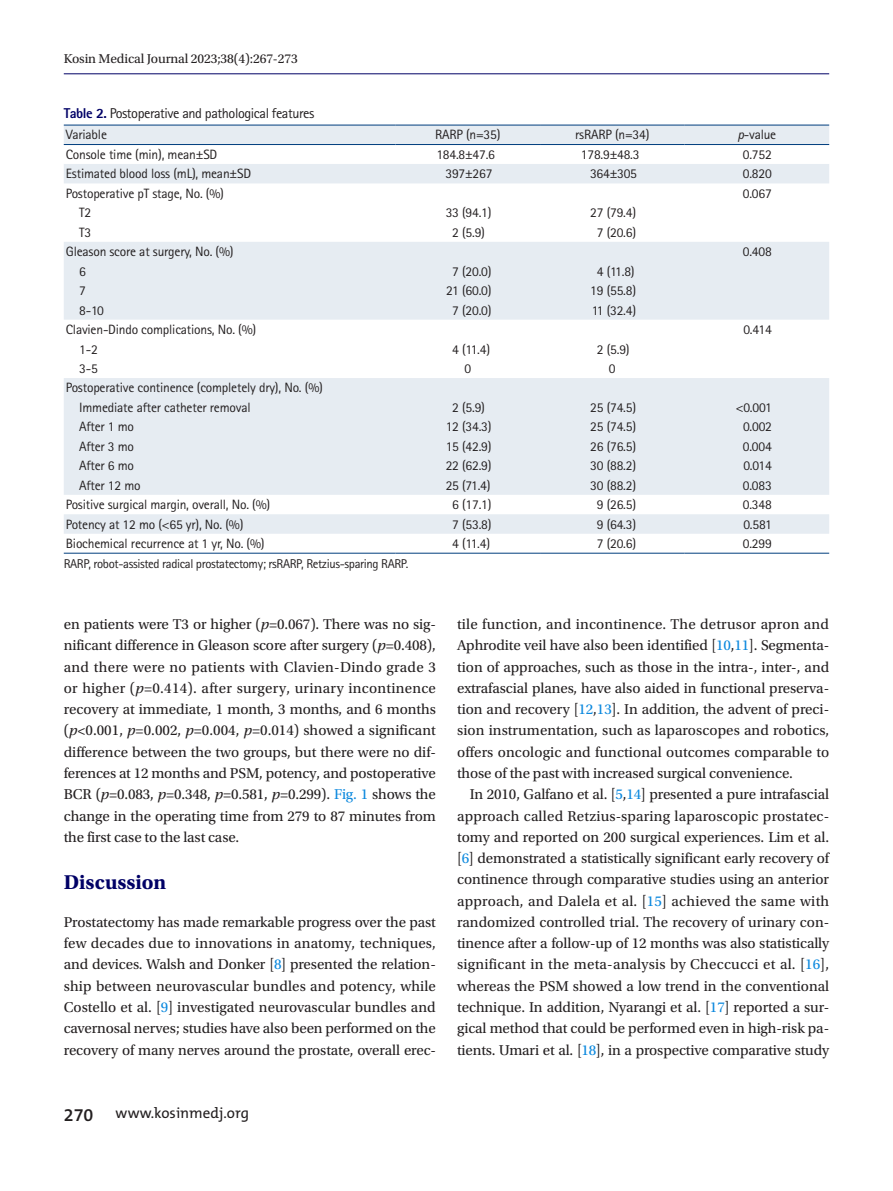
<style>
.page{position:relative;width:893px;height:1191px;background:#fff}
.page>*{position:absolute;margin:0;border:0;box-sizing:border-box;transform-origin:0 0}
.body-title{font:700 21px "Utopia Std";color:#006}
.body{font:15px/21.3px "Utopia Std";letter-spacing:-.01em;color:#231f20;text-align:justify}
.t1{font:15px "The Mix B W5 Plain";color:#231f20}
.table-caption{font:14.25px "Rotis Sans Serif Std";letter-spacing:-.03em;color:#231f20}
.tbody{font:13.5px "Rotis Sans Serif Std";letter-spacing:-.015em;color:#231f20}
.t2{font:13.5px "Utopia Std";letter-spacing:-.01em;color:#231f20}
.table-wrap-foot{font:12.75px "Rotis Sans Serif Std";letter-spacing:-.03em;color:#231f20}
.s1{font-weight:800;color:#006}
.s2{font-style:italic}
.s3{color:#0b88de}
.s4{font-family:"The Mix B W6";font-weight:600;font-size:18px}
</style>
<div class="page">
<div style="left:64px;top:126px;width:765px;height:18px;background:#e6ecf2"></div>
<svg style="left:64px;top:164px;width:765px;height:370px;fill:#e6ecf2"></svg>
<hr style="left:64px;top:553px;width:331px;height:1px;background:#003e7e">
<hr style="left:395px;top:553px;width:145px;height:1px;background:#003e7e">
<hr style="left:540px;top:553px;width:145px;height:1px;background:#003e7e">
<hr style="left:685px;top:553px;width:144px;height:1px;background:#003e7e">
<hr style="left:64px;top:125px;width:331px;height:1px;background:#003e7e">
<hr style="left:395px;top:125px;width:145px;height:1px;background:#003e7e">
<hr style="left:540px;top:125px;width:145px;height:1px;background:#003e7e">
<hr style="left:685px;top:125px;width:144px;height:1px;background:#003e7e">
<hr style="left:64px;top:144px;width:331px;height:1px;background:#003e7e">
<hr style="left:395px;top:144px;width:145px;height:1px;background:#003e7e">
<hr style="left:540px;top:144px;width:145px;height:1px;background:#003e7e">
<hr style="left:685px;top:144px;width:144px;height:1px;background:#003e7e">
<hr style="left:64px;top:73px;width:765px;height:1px;background:#006">
<p class="t2" style="left:64px;top:51px;width:235px">Kosin Medical Journal 2023;38(4):267-273</p>
<p class="table-caption" style="left:64px;top:105px;width:252px"><span class="s1">Table 2.</span> Postoperative and pathological features</p>
<p class="tbody" style="left:66px;top:127px;width:43px">Variable</p>
<p class="tbody" style="left:435px;top:127px;width:67px">RARP (n=35)</p>
<p class="tbody" style="left:575px;top:127px;width:76px">rsRARP (n=34)</p>
<p class="tbody" style="left:737px;top:127px;width:40px"><span class="s2">p</span>-value</p>
<p class="tbody" style="left:66px;top:146px;width:153px">Console time (min), mean±SD</p>
<p class="tbody" style="left:436px;top:146px;width:60px">184.8±47.6</p>
<p class="tbody" style="left:581px;top:146px;width:60px">178.9±48.3</p>
<p class="tbody" style="left:743px;top:146px;width:30px">0.752</p>
<p class="tbody" style="left:66px;top:166px;width:187px">Estimated blood loss (mL), mean±SD</p>
<p class="tbody" style="left:445px;top:166px;width:49px">397±267</p>
<p class="tbody" style="left:590px;top:166px;width:49px">364±305</p>
<p class="tbody" style="left:743px;top:166px;width:30px">0.820</p>
<p class="tbody" style="left:66px;top:185px;width:160px">Postoperative pT stage, No. (%)</p>
<p class="tbody" style="left:743px;top:185px;width:30px">0.067</p>
<p class="tbody" style="left:79px;top:205px;width:14px">T2</p>
<p class="tbody" style="left:446px;top:205px;width:47px">33 (94.1)</p>
<p class="tbody" style="left:590px;top:205px;width:47px">27 (79.4)</p>
<p class="tbody" style="left:79px;top:224px;width:14px">T3</p>
<p class="tbody" style="left:452px;top:224px;width:34px">2 (5.9)</p>
<p class="tbody" style="left:597px;top:224px;width:41px">7 (20.6)</p>
<p class="tbody" style="left:66px;top:244px;width:169px">Gleason score at surgery, No. (%)</p>
<p class="tbody" style="left:743px;top:244px;width:30px">0.408</p>
<p class="tbody" style="left:79px;top:263px;width:8px">6</p>
<p class="tbody" style="left:452px;top:263px;width:41px">7 (20.0)</p>
<p class="tbody" style="left:597px;top:263px;width:39px">4 (11.8)</p>
<p class="tbody" style="left:79px;top:283px;width:8px">7</p>
<p class="tbody" style="left:446px;top:283px;width:47px">21 (60.0)</p>
<p class="tbody" style="left:590px;top:283px;width:47px">19 (55.8)</p>
<p class="tbody" style="left:79px;top:302px;width:26px">8-10</p>
<p class="tbody" style="left:452px;top:302px;width:41px">7 (20.0)</p>
<p class="tbody" style="left:592px;top:302px;width:46px">11 (32.4)</p>
<p class="tbody" style="left:66px;top:321px;width:192px">Clavien-Dindo complications, No. (%)</p>
<p class="tbody" style="left:743px;top:321px;width:30px">0.414</p>
<p class="tbody" style="left:79px;top:341px;width:20px">1-2</p>
<p class="tbody" style="left:452px;top:341px;width:39px">4 (11.4)</p>
<p class="tbody" style="left:597px;top:341px;width:34px">2 (5.9)</p>
<p class="tbody" style="left:79px;top:360px;width:20px">3-5</p>
<p class="tbody" style="left:464px;top:360px;width:8px">0</p>
<p class="tbody" style="left:609px;top:360px;width:8px">0</p>
<p class="tbody" style="left:66px;top:380px;width:258px">Postoperative continence (completely dry), No. (%)</p>
<p class="tbody" style="left:79px;top:399px;width:173px">Immediate after catheter removal</p>
<p class="tbody" style="left:452px;top:399px;width:34px">2 (5.9)</p>
<p class="tbody" style="left:590px;top:399px;width:47px">25 (74.5)</p>
<p class="tbody" style="left:736px;top:399px;width:37px">&lt;0.001</p>
<p class="tbody" style="left:79px;top:419px;width:56px">After 1 mo</p>
<p class="tbody" style="left:446px;top:419px;width:47px">12 (34.3)</p>
<p class="tbody" style="left:590px;top:419px;width:47px">25 (74.5)</p>
<p class="tbody" style="left:743px;top:419px;width:30px">0.002</p>
<p class="tbody" style="left:79px;top:438px;width:56px">After 3 mo</p>
<p class="tbody" style="left:446px;top:438px;width:47px">15 (42.9)</p>
<p class="tbody" style="left:590px;top:438px;width:47px">26 (76.5)</p>
<p class="tbody" style="left:743px;top:438px;width:30px">0.004</p>
<p class="tbody" style="left:79px;top:458px;width:56px">After 6 mo</p>
<p class="tbody" style="left:446px;top:458px;width:47px">22 (62.9)</p>
<p class="tbody" style="left:590px;top:458px;width:47px">30 (88.2)</p>
<p class="tbody" style="left:743px;top:458px;width:30px">0.014</p>
<p class="tbody" style="left:79px;top:477px;width:63px">After 12 mo</p>
<p class="tbody" style="left:446px;top:477px;width:46px">25 (71.4)</p>
<p class="tbody" style="left:590px;top:477px;width:47px">30 (88.2)</p>
<p class="tbody" style="left:743px;top:477px;width:30px">0.083</p>
<p class="tbody" style="left:66px;top:496px;width:206px">Positive surgical margin, overall, No. (%)</p>
<p class="tbody" style="left:452px;top:496px;width:41px">6 (17.1)</p>
<p class="tbody" style="left:597px;top:496px;width:41px">9 (26.5)</p>
<p class="tbody" style="left:743px;top:496px;width:30px">0.348</p>
<p class="tbody" style="left:66px;top:516px;width:179px">Potency at 12 mo (&lt;65 yr), No. (%)</p>
<p class="tbody" style="left:452px;top:516px;width:41px">7 (53.8)</p>
<p class="tbody" style="left:597px;top:516px;width:41px">9 (64.3)</p>
<p class="tbody" style="left:743px;top:516px;width:30px">0.581</p>
<p class="tbody" style="left:66px;top:535px;width:200px">Biochemical recurrence at 1 yr, No. (%)</p>
<p class="tbody" style="left:452px;top:535px;width:39px">4 (11.4)</p>
<p class="tbody" style="left:597px;top:535px;width:41px">7 (20.6)</p>
<p class="tbody" style="left:743px;top:535px;width:30px">0.299</p>
<p class="table-wrap-foot" style="left:64px;top:556px;width:346px">RARP, robot-assisted radical prostatectomy; rsRARP, Retzius-sparing RARP.</p>
<p class="body" style="left:64px;top:614px;width:374px">en patients were T3 or higher (<span class="s2">p</span>=0.067). There was no sig&shy;nificant difference in Gleason score after surgery (<span class="s2">p</span>=0.408), and there were no patients with Clavien-Dindo grade 3 or higher (<span class="s2">p</span>=0.414). after surgery, urinary incontinence recovery at immediate, 1 month, 3 months, and 6 months (<span class="s2">p</span>&lt;0.001, <span class="s2">p</span>=0.002, <span class="s2">p</span>=0.004, <span class="s2">p</span>=0.014) showed a significant difference between the two groups, but there were no dif&shy;ferences at 12 months and PSM, potency, and postoperative BCR (<span class="s2">p</span>=0.083, <span class="s2">p</span>=0.348, <span class="s2">p</span>=0.581, <span class="s2">p</span>=0.299). <span class="s3">Fig. 1</span> shows the change in the operating time from 279 to 87 minutes from the first case to the last case.</p>
<p class="body-title" style="left:64px;top:870px;width:104px">Discussion</p>
<p class="body" style="left:64px;top:911px;width:374px">Prostatectomy has made remarkable progress over the past few decades due to innovations in anatomy, techniques, and devices. Walsh and Donker [<span class="s3">8</span>] presented the relation&shy;ship between neurovascular bundles and potency, while Costello et al. [<span class="s3">9</span>] investigated neurovascular bundles and cavernosal nerves; studies have also been performed on the recovery of many nerves around the prostate, overall erec-</p>
<p class="t1" style="left:64px;top:1103px;width:187px"><span class="s4">270</span> www.kosinmedj.org</p>
<p class="body" style="left:457px;top:614px;width:374px">tile function, and incontinence. The detrusor apron and Aphrodite veil have also been identified [<span class="s3">10</span>,<span class="s3">11</span>]. Segmenta&shy;tion of approaches, such as those in the intra-, inter-, and extrafascial planes, have also aided in functional preserva&shy;tion and recovery [<span class="s3">12</span>,<span class="s3">13</span>]. In addition, the advent of preci&shy;sion instrumentation, such as laparoscopes and robotics, offers oncologic and functional outcomes comparable to those of the past with increased surgical convenience.</p>
<p class="body" style="left:457px;top:784px;width:374px;text-indent:13px">In 2010, Galfano et al. [<span class="s3">5</span>,<span class="s3">14</span>] presented a pure intrafascial approach called Retzius-sparing laparoscopic prostatec&shy;tomy and reported on 200 surgical experiences. Lim et al. [<span class="s3">6</span>] demonstrated a statistically significant early recovery of continence through comparative studies using an anterior approach, and Dalela et al. [<span class="s3">15</span>] achieved the same with randomized controlled trial. The recovery of urinary con&shy;tinence after a follow-up of 12 months was also statistically significant in the meta-analysis by Checcucci et al. [<span class="s3">16</span>], whereas the PSM showed a low trend in the conventional technique. In addition, Nyarangi et al. [<span class="s3">17</span>] reported a sur&shy;gical method that could be performed even in high-risk pa&shy;tients. Umari et al. [<span class="s3">18</span>], in a prospective comparative study</p>
</div>
